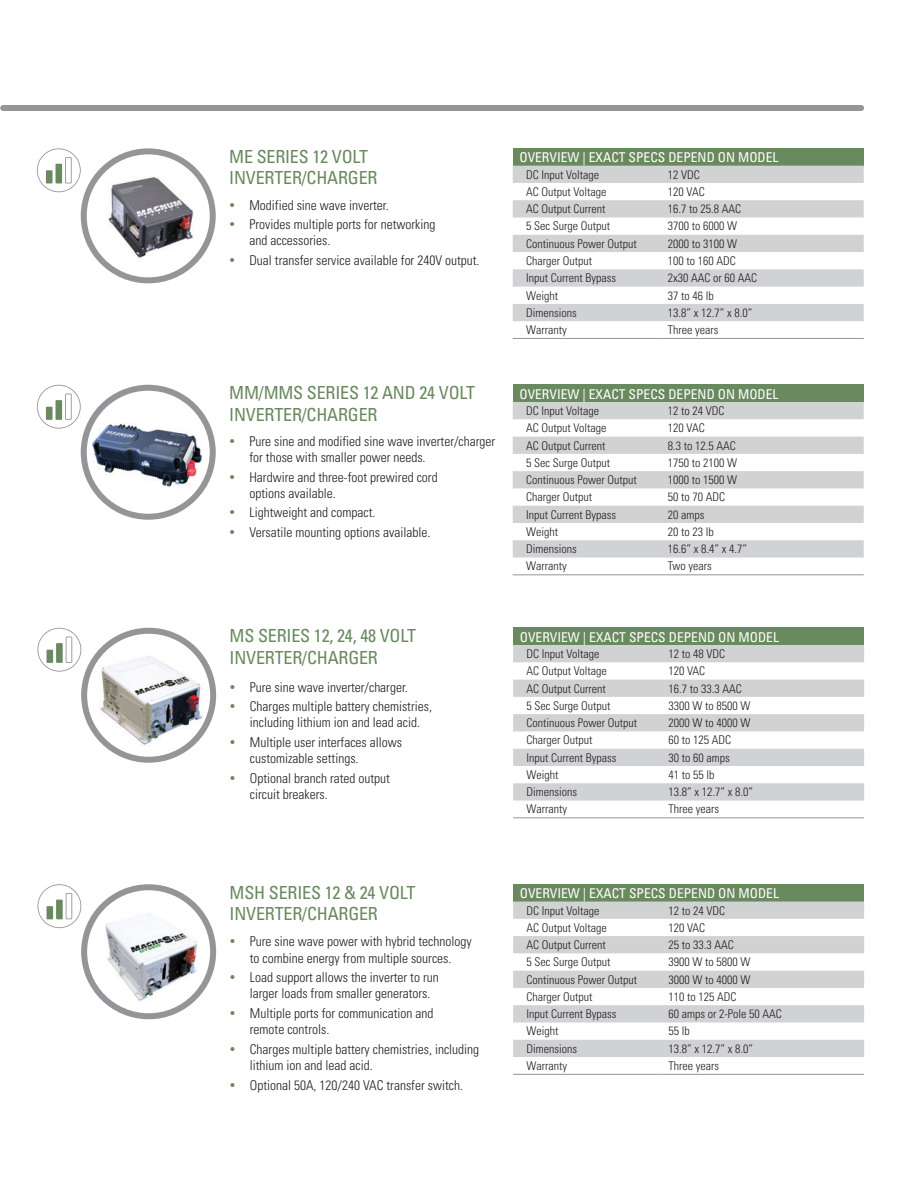
<style>
.page{position:relative;width:918px;height:1188px;background:#fff}
.page>*{position:absolute;margin:0;border:0;box-sizing:border-box;transform-origin:0 0}
.t1{font:condensed 18px/21.6px "Univers";letter-spacing:-.01em;color:#69895e}
.t2{font:300 condensed 13.5px/16.2px "Univers LT Std";color:#231f20}
.t3{font:condensed 13.5px "Univers";color:#fff}
.t4{font:300 condensed 12px "Univers LT Std";color:#231f20}
</style>
<div class="page">
<div style="left:3px;top:105px;width:858px;height:6px;background:#939598"></div>
<svg style="left:84px;top:887px;width:129px;height:129px"></svg>
<img style="left:84px;top:905px;width:129px;height:103px">
<div style="left:81px;top:884px;width:135px;height:135px;border:6px solid #939598;border-radius:50%"></div>
<div style="left:513px;top:884px;width:351px;height:18px;background:#69895e"></div>
<svg style="left:513px;top:902px;width:351px;height:155px;fill:#d1d2d4"></svg>
<hr style="left:513px;top:1074px;width:149px;height:1px;background:#939598">
<hr style="left:662px;top:1074px;width:202px;height:1px;background:#939598">
<svg style="left:37px;top:884px;width:44px;height:44px"></svg>
<svg style="left:84px;top:388px;width:129px;height:129px"></svg>
<img style="left:87px;top:412px;width:121px;height:86px">
<div style="left:81px;top:385px;width:135px;height:135px;border:6px solid #939598;border-radius:50%"></div>
<div style="left:513px;top:385px;width:351px;height:17px;background:#69895e"></div>
<svg style="left:513px;top:402px;width:351px;height:156px;fill:#d1d2d4"></svg>
<hr style="left:513px;top:575px;width:148px;height:1px;background:#939598">
<hr style="left:661px;top:575px;width:203px;height:1px;background:#939598">
<svg style="left:37px;top:385px;width:44px;height:44px"></svg>
<svg style="left:84px;top:151px;width:129px;height:129px"></svg>
<img style="left:85px;top:170px;width:128px;height:94px">
<div style="left:81px;top:148px;width:135px;height:135px;border:6px solid #939598;border-radius:50%"></div>
<div style="left:513px;top:148px;width:351px;height:18px;background:#69895e"></div>
<svg style="left:513px;top:166px;width:351px;height:155px;fill:#d1d2d4"></svg>
<hr style="left:513px;top:338px;width:148px;height:1px;background:#939598">
<hr style="left:661px;top:338px;width:203px;height:1px;background:#939598">
<svg style="left:37px;top:148px;width:44px;height:44px"></svg>
<svg style="left:84px;top:631px;width:129px;height:129px"></svg>
<img style="left:84px;top:649px;width:129px;height:102px">
<div style="left:81px;top:628px;width:135px;height:135px;border:6px solid #939598;border-radius:50%"></div>
<div style="left:513px;top:628px;width:351px;height:17px;background:#69895e"></div>
<svg style="left:513px;top:645px;width:351px;height:156px;fill:#d1d2d4"></svg>
<hr style="left:513px;top:818px;width:149px;height:1px;background:#939598">
<hr style="left:662px;top:818px;width:202px;height:1px;background:#939598">
<svg style="left:37px;top:628px;width:44px;height:44px"></svg>
<h1 class="t1" style="left:229px;top:145px;width:150px">ME SERIES 12 VOLT<br>INVERTER/CHARGER</h1>
<p class="t2" style="left:249px;top:195px;width:187px;line-height:19.5px">Modified sine wave inverter.<br>Provides multiple ports for networking</p>
<p class="t2" style="left:249px;top:231px;width:232px;line-height:19.6px">and accessories.<br>Dual transfer service available for 240V output.</p>
<h1 class="t1" style="left:229px;top:382px;width:248px">MM/MMS SERIES 12 AND 24 VOLT<br>INVERTER/CHARGER</h1>
<p class="t2" style="left:249px;top:433px;width:247px">Pure sine and modified sine wave inverter/charger for those with smaller power needs.</p>
<p class="t2" style="left:249px;top:469px;width:190px">Hardwire and three-foot prewired cord options available.</p>
<p class="t2" style="left:249px;top:503px;width:182px;line-height:19.5px">Lightweight and compact.<br>Versatile mounting options available.</p>
<h1 class="t1" style="left:230px;top:625px;width:188px">MS SERIES 12, 24, 48 VOLT<br>INVERTER/CHARGER</h1>
<p class="t2" style="left:250px;top:677px;width:184px;line-height:19.5px">Pure sine wave inverter/charger.<br>Charges multiple battery chemistries,</p>
<p class="t2" style="left:250px;top:713px;width:172px;line-height:19.5px">including lithium ion and lead acid.<br>Multiple user interfaces allows</p>
<p class="t2" style="left:250px;top:749px;width:142px;line-height:19.5px">customizable settings.<br>Optional branch rated output</p>
<p class="t2" style="left:250px;top:786px;width:79px">circuit breakers.</p>
<p class="t3" style="left:519px;top:149px;width:261px">OVERVIEW | EXACT SPECS DEPEND ON MODEL</p>
<p class="t4" style="left:526px;top:167px;width:74px">DC Input Voltage</p>
<p class="t4" style="left:668px;top:167px;width:33px">12 VDC</p>
<p class="t4" style="left:526px;top:184px;width:82px">AC Output Voltage</p>
<p class="t4" style="left:668px;top:184px;width:38px">120 VAC</p>
<p class="t4" style="left:526px;top:202px;width:81px">AC Output Current</p>
<p class="t4" style="left:668px;top:202px;width:75px">16.7 to 25.8 AAC</p>
<p class="t4" style="left:526px;top:219px;width:85px">5 Sec Surge Output</p>
<p class="t4" style="left:668px;top:219px;width:71px">3700 to 6000 W</p>
<p class="t4" style="left:526px;top:236px;width:112px">Continuous Power Output</p>
<p class="t4" style="left:668px;top:236px;width:71px">2000 to 3100 W</p>
<p class="t4" style="left:526px;top:254px;width:67px">Charger Output</p>
<p class="t4" style="left:668px;top:254px;width:69px">100 to 160 ADC</p>
<p class="t4" style="left:526px;top:271px;width:91px">Input Current Bypass</p>
<p class="t4" style="left:668px;top:271px;width:91px">2x30 AAC or 60 AAC</p>
<p class="t4" style="left:526px;top:288px;width:33px">Weight</p>
<p class="t4" style="left:668px;top:288px;width:47px">37 to 46 lb</p>
<p class="t4" style="left:526px;top:305px;width:52px">Dimensions</p>
<p class="t4" style="left:668px;top:305px;width:86px">13.8” x 12.7” x 8.0”</p>
<p class="t4" style="left:526px;top:323px;width:42px">Warranty</p>
<p class="t4" style="left:668px;top:323px;width:52px">Three years</p>
<p class="t3" style="left:519px;top:385px;width:261px">OVERVIEW | EXACT SPECS DEPEND ON MODEL</p>
<p class="t4" style="left:526px;top:404px;width:74px">DC Input Voltage</p>
<p class="t4" style="left:668px;top:404px;width:58px">12 to 24 VDC</p>
<p class="t4" style="left:526px;top:421px;width:82px">AC Output Voltage</p>
<p class="t4" style="left:668px;top:421px;width:38px">120 VAC</p>
<p class="t4" style="left:526px;top:438px;width:81px">AC Output Current</p>
<p class="t4" style="left:668px;top:438px;width:69px">8.3 to 12.5 AAC</p>
<p class="t4" style="left:526px;top:455px;width:85px">5 Sec Surge Output</p>
<p class="t4" style="left:668px;top:455px;width:71px">1750 to 2100 W</p>
<p class="t4" style="left:526px;top:473px;width:112px">Continuous Power Output</p>
<p class="t4" style="left:668px;top:473px;width:71px">1000 to 1500 W</p>
<p class="t4" style="left:526px;top:490px;width:67px">Charger Output</p>
<p class="t4" style="left:668px;top:490px;width:59px">50 to 70 ADC</p>
<p class="t4" style="left:526px;top:507px;width:91px">Input Current Bypass</p>
<p class="t4" style="left:668px;top:507px;width:38px">20 amps</p>
<p class="t4" style="left:526px;top:525px;width:33px">Weight</p>
<p class="t4" style="left:668px;top:525px;width:47px">20 to 23 lb</p>
<p class="t4" style="left:526px;top:542px;width:52px">Dimensions</p>
<p class="t4" style="left:668px;top:542px;width:81px">16.6” x 8.4” x 4.7”</p>
<p class="t4" style="left:526px;top:559px;width:42px">Warranty</p>
<p class="t4" style="left:668px;top:559px;width:45px">Two years</p>
<p class="t3" style="left:520px;top:628px;width:261px">OVERVIEW | EXACT SPECS DEPEND ON MODEL</p>
<p class="t4" style="left:527px;top:647px;width:74px">DC Input Voltage</p>
<p class="t4" style="left:668px;top:647px;width:58px">12 to 48 VDC</p>
<p class="t4" style="left:527px;top:664px;width:82px">AC Output Voltage</p>
<p class="t4" style="left:668px;top:664px;width:38px">120 VAC</p>
<p class="t4" style="left:527px;top:681px;width:81px">AC Output Current</p>
<p class="t4" style="left:668px;top:681px;width:75px">16.7 to 33.3 AAC</p>
<p class="t4" style="left:527px;top:698px;width:85px">5 Sec Surge Output</p>
<p class="t4" style="left:668px;top:698px;width:83px">3300 W to 8500 W</p>
<p class="t4" style="left:527px;top:716px;width:112px">Continuous Power Output</p>
<p class="t4" style="left:668px;top:716px;width:83px">2000 W to 4000 W</p>
<p class="t4" style="left:527px;top:733px;width:67px">Charger Output</p>
<p class="t4" style="left:668px;top:733px;width:64px">60 to 125 ADC</p>
<p class="t4" style="left:527px;top:750px;width:91px">Input Current Bypass</p>
<p class="t4" style="left:668px;top:750px;width:63px">30 to 60 amps</p>
<p class="t4" style="left:527px;top:768px;width:33px">Weight</p>
<p class="t4" style="left:668px;top:768px;width:47px">41 to 55 lb</p>
<p class="t4" style="left:527px;top:785px;width:52px">Dimensions</p>
<p class="t4" style="left:668px;top:785px;width:86px">13.8” x 12.7” x 8.0”</p>
<p class="t4" style="left:527px;top:802px;width:42px">Warranty</p>
<p class="t4" style="left:668px;top:802px;width:52px">Three years</p>
<h1 class="t1" style="left:230px;top:881px;width:187px">MSH SERIES 12 &amp; 24 VOLT<br>INVERTER/CHARGER</h1>
<p class="t2" style="left:250px;top:934px;width:223px">Pure sine wave power with hybrid technology to combine energy from multiple sources.</p>
<p class="t2" style="left:250px;top:969px;width:190px">Load support allows the inverter to run larger loads from smaller generators.</p>
<p class="t2" style="left:250px;top:1005px;width:185px">Multiple ports for communication and remote controls.</p>
<p class="t2" style="left:250px;top:1041px;width:231px">Charges multiple battery chemistries, including lithium ion and lead acid.</p>
<p class="t2" style="left:250px;top:1077px;width:215px">Optional 50A, 120/240 VAC transfer switch.</p>
<p class="t3" style="left:520px;top:885px;width:261px">OVERVIEW | EXACT SPECS DEPEND ON MODEL</p>
<p class="t4" style="left:527px;top:903px;width:74px">DC Input Voltage</p>
<p class="t4" style="left:668px;top:903px;width:58px">12 to 24 VDC</p>
<p class="t4" style="left:527px;top:920px;width:82px">AC Output Voltage</p>
<p class="t4" style="left:668px;top:920px;width:38px">120 VAC</p>
<p class="t4" style="left:527px;top:938px;width:81px">AC Output Current</p>
<p class="t4" style="left:668px;top:938px;width:67px">25 to 33.3 AAC</p>
<p class="t4" style="left:527px;top:955px;width:85px">5 Sec Surge Output</p>
<p class="t4" style="left:668px;top:955px;width:83px">3900 W to 5800 W</p>
<p class="t4" style="left:527px;top:972px;width:112px">Continuous Power Output</p>
<p class="t4" style="left:668px;top:972px;width:83px">3000 W to 4000 W</p>
<p class="t4" style="left:527px;top:989px;width:67px">Charger Output</p>
<p class="t4" style="left:668px;top:989px;width:69px">110 to 125 ADC</p>
<p class="t4" style="left:527px;top:1007px;width:91px">Input Current Bypass</p>
<p class="t4" style="left:668px;top:1007px;width:115px">60 amps or 2-Pole 50 AAC</p>
<p class="t4" style="left:527px;top:1024px;width:33px">Weight</p>
<p class="t4" style="left:668px;top:1024px;width:23px">55 lb</p>
<p class="t4" style="left:527px;top:1041px;width:52px">Dimensions</p>
<p class="t4" style="left:668px;top:1041px;width:86px">13.8” x 12.7” x 8.0”</p>
<p class="t4" style="left:527px;top:1059px;width:42px">Warranty</p>
<p class="t4" style="left:668px;top:1059px;width:52px">Three years</p>
</div>
